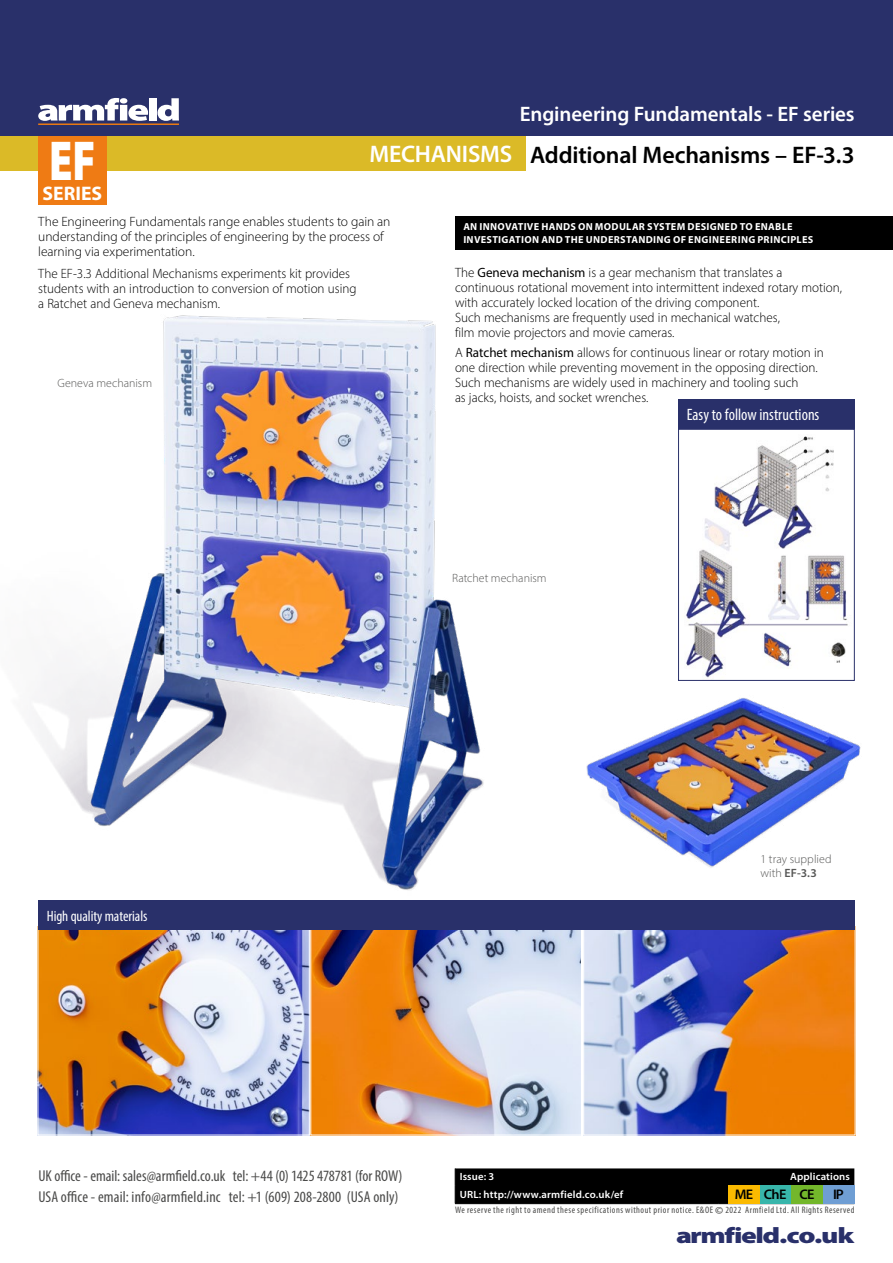
<style>
.page{position:relative;width:893px;height:1263px;background:#fff}
.page>*{position:absolute;margin:0;border:0;box-sizing:border-box;transform-origin:0 0}
.t1{font:900 56.55px "Myriad Pro";color:#fff;scale:.75 1}
.t2{font:600 24px "Myriad Pro";letter-spacing:-.01em;color:#000}
.HeadingSOLID{font:600 24px "Myriad Pro";letter-spacing:-.01em;color:#fff}
.t3{font:900 22.35px "Myriad Pro";letter-spacing:-.045em;color:#29306a;scale:1.3 1}
.t4{font:600 21px "Myriad Pro";letter-spacing:-.005em;color:#fff}
.t5{font:700 19.65px "Myriad Pro";color:#fff}
.HeadingSOLID-2{font:condensed 16.5px "Myriad Pro";color:#fff}
.t6{font:condensed 15.75px/20.9px "Myriad Pro";letter-spacing:.005em;color:#4a4a49}
.HeadingSOLID-3{font:condensed 15px "Myriad Pro";letter-spacing:-.005em;color:#fff}
.t7{font:600 13.95px "Myriad Pro";letter-spacing:-.055em;color:#000}
.BOX_text{font:300 13.5px/15px "Myriad Pro";color:#000}
.Body_copy{font:300 13.5px/15px "Myriad Pro";color:#000}
.Body_copy-2{font:300 12px "Myriad Pro";color:#575756}
.t8{font:600 12px "Myriad Pro";color:#575756}
.t9{font:600 10.5px "Myriad Pro";letter-spacing:.015em;color:#fff}
.t10{font:700 10.2px/13px "Myriad Pro";color:#fff}
.t11{font:condensed 9.45px "Myriad Pro";letter-spacing:.05em;color:#4a4a49}
.s1{font-weight:400}
.s2{font-weight:300}
.s3{font-weight:600;font-stretch:normal;font-size:10.8px}
</style>
<div class="page">
<div style="left:0;top:0;width:893px;height:136px;background:#29306a"></div>
<div style="left:455px;top:1168px;width:399px;height:35px;background:#000"></div>
<hr style="left:455px;top:1203px;width:263px;height:1px;background:#000">
<hr style="left:718px;top:1203px;width:136px;height:1px;background:#000">
<div style="left:728px;top:1185px;width:32px;height:18px;background:#fbba00"></div>
<div style="left:760px;top:1185px;width:31px;height:18px;background:#38b6ab"></div>
<div style="left:791px;top:1185px;width:32px;height:18px;background:#73b72b"></div>
<div style="left:823px;top:1185px;width:31px;height:18px;background:#6f9ed4"></div>
<div style="left:0;top:136px;width:525px;height:34px;background:#dbba27"></div>
<img style="left:686px;top:436px;width:162px;height:205px">
<div style="left:678px;top:429px;width:177px;height:252px;border:1px solid #29306a"></div>
<img style="left:586px;top:641px;width:275px;height:296px">
<img style="left:312px;top:930px;width:269px;height:203px">
<img style="left:36px;top:315px;width:448px;height:575px">
<img style="left:585px;top:930px;width:268px;height:203px">
<div style="left:583px;top:926px;width:272px;height:209px;border:1px solid #fff"></div>
<img style="left:40px;top:930px;width:268px;height:203px">
<div style="left:38px;top:926px;width:272px;height:209px;border:1px solid #fff"></div>
<svg style="left:38px;top:98px;width:110px;height:23px"></svg>
<div style="left:149px;top:98px;width:7px;height:23px;background:#fff"></div>
<svg style="left:157px;top:98px;width:22px;height:23px"></svg>
<hr style="left:38px;top:123px;width:141px;height:2px;background:#ef7b10">
<div style="left:38px;top:136px;width:68px;height:68px;background:#ef7b14"></div>
<div style="left:38px;top:900px;width:817px;height:30px;background:#29306a"></div>
<div style="left:455px;top:216px;width:438px;height:33px;background:#000"></div>
<div style="left:678px;top:399px;width:177px;height:30px;background:#29306a"></div>
<h3 class="t4" style="left:520px;top:100px;width:336px">Engineering Fundamentals - EF series</h3>
<h1 class="t1" style="left:49px;top:123px;width:64px">EF</h1>
<h3 class="t5" style="left:43px;top:180px;width:61px">SERIES</h3>
<p class="Body_copy" style="left:38px;top:214px;width:354px">The Engineering Fundamentals range enables students to gain an understanding of the principles of engineering by the process of learning via experimentation.</p>
<p class="HeadingSOLID" style="left:369px;top:139px;width:144px">MECHANISMS</p>
<p class="t2" style="left:530px;top:140px;width:326px">Additional Mechanisms – EF-3.3</p>
<p class="t10" style="left:463px;top:220px;width:352px">AN INNOVATIVE HANDS ON MODULAR SYSTEM DESIGNED TO ENABLE<br>INVESTIGATION AND THE UNDERSTANDING OF ENGINEERING PRINCIPLES</p>
<p class="BOX_text" style="left:38px;top:266px;width:320px">The EF-3.3 Additional Mechanisms experiments kit provides students with an introduction to conversion of motion using a Ratchet and Geneva mechanism.</p>
<p class="BOX_text" style="left:455px;top:265px;width:389px">The <span class="s1">Geneva mechanism</span> is a gear mechanism that translates a continuous rotational movement into intermittent indexed rotary motion, with accurately locked location of the driving component.<br>Such mechanisms are frequently used in mechanical watches,<br>film movie projectors and movie cameras.</p>
<p class="BOX_text" style="left:455px;top:344px;width:370px">A <span class="s1">Ratchet mechanism</span> allows for continuous linear or rotary motion in one direction while preventing movement in the opposing direction.<br>Such mechanisms are widely used in machinery and tooling such<br>as jacks, hoists, and socket wrenches.</p>
<p class="Body_copy-2" style="left:57px;top:376px;width:96px">Geneva mechanism</p>
<p class="Body_copy-2" style="left:452px;top:571px;width:96px">Ratchet mechanism</p>
<p class="HeadingSOLID-2" style="left:687px;top:405px;width:134px">Easy to follow instructions</p>
<p class="HeadingSOLID-3" style="left:47px;top:906px;width:102px">High quality materials</p>
<p class="Body_copy-2" style="left:760px;top:852px;width:73px">1 tray supplied</p>
<p class="t8" style="left:760px;top:865px;width:58px"><span class="s2">with</span> EF-3.3</p>
<p class="t6" style="left:38px;top:1165px;width:366px">UK office - email: sales@armfield.co.uk tel: +44 (0) 1425 478781 (for ROW)<br>USA office - email: info@armfield.inc tel: +1 (609) 208-2800 (USA only)</p>
<p class="t9" style="left:460px;top:1170px;width:36px">Issue: 3</p>
<p class="t9" style="left:790px;top:1170px;width:61px">Applications</p>
<p class="t9" style="left:460px;top:1187px;width:165px">URL: http://www.armfield.co.uk/ef</p>
<p class="t7" style="left:735px;top:1185px;width:81px">ME ChE CE</p>
<p class="t7" style="left:833px;top:1185px;width:12px">IP</p>
<h3 class="t3" style="left:676px;top:1220px;width:138px">armfield.co.uk</h3>
<p class="t11" style="left:455px;top:1204px;width:401px">We reserve the right to amend these specifications without prior notice. E&amp;OE <span class="s3">©</span> 2022 Armfield Ltd. All Rights Reserved</p>
</div>
